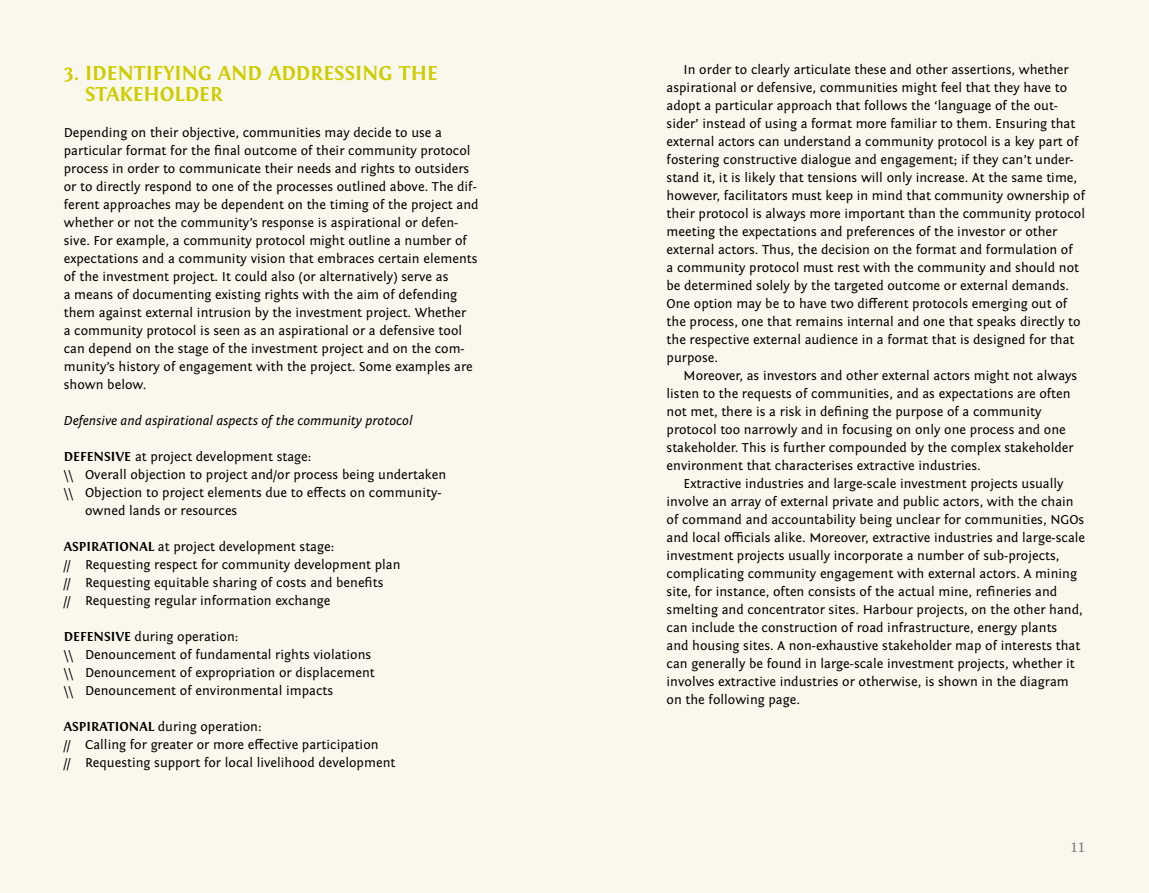
<style>
.page{position:relative;width:1149px;height:893px;background:#fff}
.page>*{position:absolute;margin:0;border:0;box-sizing:border-box;transform-origin:0 0}
.t1{font:700 21px "Fontin";color:#cdcd00}
.t2{font:15px "Adobe Jenson Pro";color:#707172}
.t3{font:13.5px/18px "Fontin Sans";color:#000}
.t4{font:italic 13.5px "Fontin Sans";color:#000}
.t5{font:700 13.5px "Fontin";color:#000}
.s1{font-family:"Fontin";font-weight:700}
</style>
<div class="page">
<div style="left:0;top:0;width:1148px;height:893px;background:#faf8ec"></div>
<h1 class="t1" style="left:64px;top:61px;width:55px">3. IDENTI</h1>
<h1 class="t1" style="left:153px;top:61px;width:24px">FYING</h1>
<h1 class="t1" style="left:218px;top:61px;width:118px">AN D ADDRESSING</h1>
<h1 class="t1" style="left:399px;top:61px;width:14px">THE</h1>
<h1 class="t1" style="left:64px;top:82px;width:15px">STA</h1>
<h1 class="t1" style="left:119px;top:82px;width:27px">KEHOL</h1>
<h1 class="t1" style="left:185px;top:82px;width:40px">DER</h1>
<p class="t3" style="left:64px;top:124px;width:416px">Depending on their objective, communities may decide to use a particular format for the final outcome of their community protocol process in order to communicate their needs and rights to outsiders or to directly respond to one of the processes outlined above. The dif&shy;ferent approaches may be dependent on the timing of the project and whether or not the community’s response is aspirational or defen&shy;sive. For example, a community protocol might outline a number of expectations and a community vision that embraces certain elements of the investment project. It could also (or alternatively) serve as<br>a means of documenting existing rights with the aim of defending them against external intrusion by the investment project. Whether<br>a community protocol is seen as an aspirational or a defensive tool can depend on the stage of the investment project and on the com&shy;munity’s history of engagement with the project. Some examples are shown below.</p>
<p class="t4" style="left:64px;top:413px;width:350px">Defensive and aspirational aspects of the community protocol</p>
<p class="t5" style="left:64px;top:449px;width:31px">DEFENSI</p>
<p class="t3" style="left:115px;top:447px;width:197px"><span class="s1">VE</span> at project development stage:</p>
<p class="t3" style="left:64px;top:465px;width:384px">\\ Overall objection to project and/or process being undertaken</p>
<p class="t3" style="left:64px;top:483px;width:379px">\\ Objection to project elements due to effects on community-</p>
<p class="t3" style="left:85px;top:501px;width:154px">owned lands or resources</p>
<p class="t5" style="left:64px;top:539px;width:45px">ASPI RATIONAL</p>
<p class="t3" style="left:64px;top:537px;width:338px;text-indent:94px">at project development stage:<br>// Requesting respect for community development plan // Requesting equitable sharing of costs and benefits<br>// Requesting regular information exchange</p>
<p class="t5" style="left:64px;top:629px;width:31px">DEFENSI</p>
<p class="t3" style="left:64px;top:627px;width:312px;text-indent:52px"><span class="s1">VE</span> during operation:<br>\\ Denouncement of fundamental rights violations \\ Denouncement of expropriation or displacement \\ Denouncement of environmental impacts</p>
<p class="t5" style="left:64px;top:719px;width:45px">ASPI RATIONAL</p>
<p class="t3" style="left:64px;top:717px;width:333px;text-indent:94px">during operation:<br>// Calling for greater or more effective participation<br>// Requesting support for local livelihood development</p>
<p class="t3" style="left:666px;top:61px;width:420px;text-indent:17px">In order to clearly articulate these and other assertions, whether aspirational or defensive, communities might feel that they have to adopt a particular approach that follows the ‘language of the out&shy;sider’ instead of using a format more familiar to them. Ensuring that external actors can understand a community protocol is a key part of fostering constructive dialogue and engagement; if they can’t under&shy;stand it, it is likely that tensions will only increase. At the same time, however, facilitators must keep in mind that community ownership of their protocol is always more important than the community protocol meeting the expectations and preferences of the investor or other external actors. Thus, the decision on the format and formulation of<br>a community protocol must rest with the community and should not be determined solely by the targeted outcome or external demands.<br>One option may be to have two different protocols emerging out of the process, one that remains internal and one that speaks directly to the respective external audience in a format that is designed for that purpose.</p>
<p class="t3" style="left:666px;top:367px;width:412px;text-indent:17px">Moreover, as investors and other external actors might not always listen to the requests of communities, and as expectations are often not met, there is a risk in defining the purpose of a community protocol too narrowly and in focusing on only one process and one stakeholder. This is further compounded by the complex stakeholder environment that characterises extractive industries.</p>
<p class="t3" style="left:666px;top:475px;width:420px;text-indent:17px">Extractive industries and large-scale investment projects usually involve an array of external private and public actors, with the chain of command and accountability being unclear for communities, NGOs and local officials alike. Moreover, extractive industries and large-scale investment projects usually incorporate a number of sub-projects, complicating community engagement with external actors. A mining site, for instance, often consists of the actual mine, refineries and smelting and concentrator sites. Harbour projects, on the other hand, can include the construction of road infrastructure, energy plants<br>and housing sites. A non-exhaustive stakeholder map of interests that can generally be found in large-scale investment projects, whether it involves extractive industries or otherwise, is shown in the diagram on the following page.</p>
<p class="t2" style="left:1070px;top:839px;width:16px">11</p>
</div>
